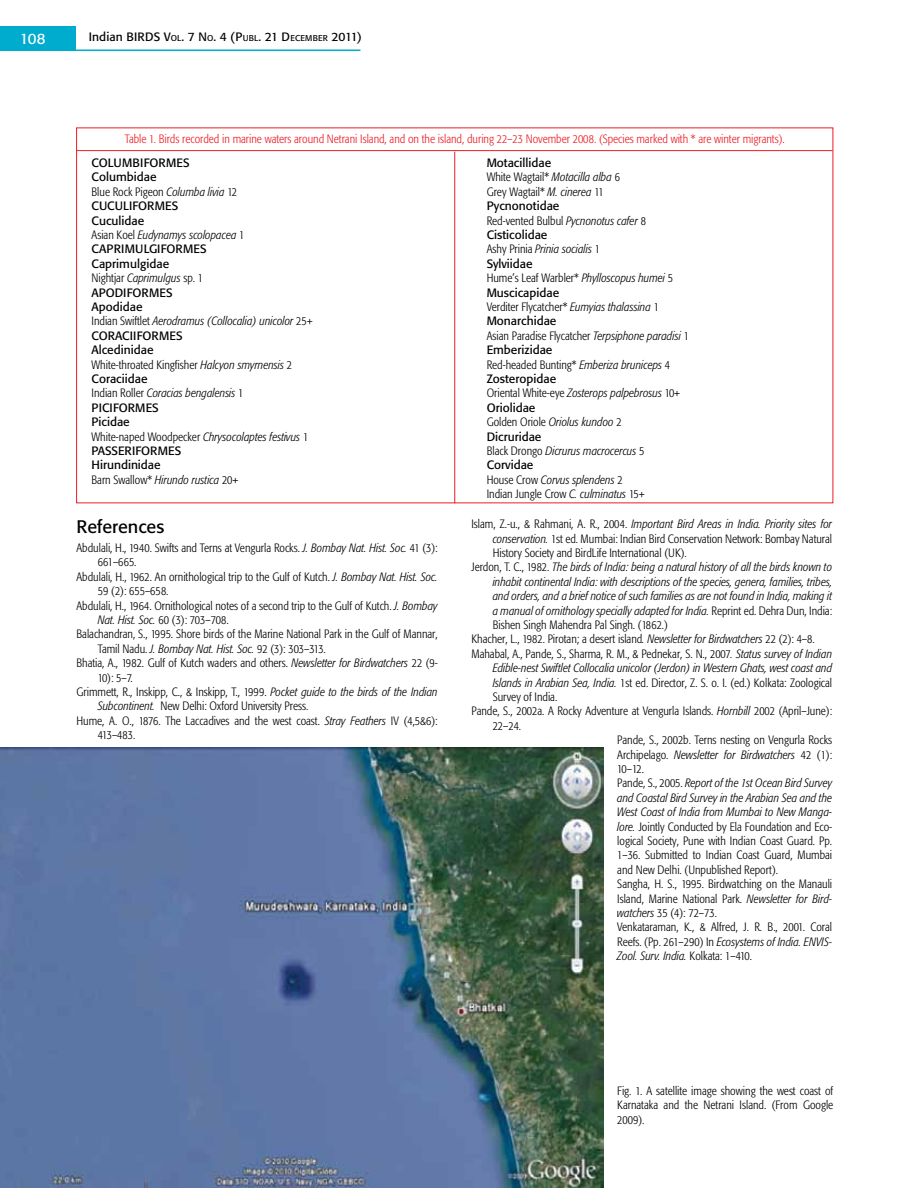
<style>
.page{position:relative;width:918px;height:1188px;background:#fff}
.page>*{position:absolute;margin:0;border:0;box-sizing:border-box;transform-origin:0 0}
.t1{font:18px "Formata";color:#000}
.t2{font:15px "Formata";color:#fff}
.t3{font:300 condensed 12px/14.4px "Formata";color:#000}
.t4{font:italic 300 condensed 12px "Formata";color:#000}
.t5{font:12px/14.4px "Formata";color:#000}
.t6{font:300 condensed 12px "Formata";color:#ed1d24}
.t7{font:12px "Formata";letter-spacing:-.045em;color:#000}
.s1{font-style:inherit}
.s2{font-size:8.4px}
.s3{font-weight:300;font-stretch:condensed}
.s4{font-weight:300;font-style:italic;font-stretch:condensed}
.s5{font-weight:400;font-stretch:normal}
.s6{font-style:italic}
.s7{font-style:normal}
</style>
<div class="page">
<hr style="left:454px;top:152px;width:1px;height:351px;background:#ed1d24">
<hr style="left:76px;top:150px;width:757px;height:1px;background:#ed1d24">
<div style="left:0;top:26px;width:76px;height:24px;background:#00accd"></div>
<hr style="left:0;top:50px;width:360px;height:1px;background:#00accd">
<img style="left:0;top:748px;width:604px;height:440px">
<p class="t2" style="left:20px;top:29px;width:27px">108</p>
<p class="t7" style="left:89px;top:30px;width:275px"><span class="s1">Indian Birds</span> V<span class="s2">OL</span>. 7 N<span class="s2">O</span>. 4 (P<span class="s2">UBL</span>. 21 D<span class="s2">ECEMBER</span> 2011)</p>
<p class="t6" style="left:125px;top:131px;width:661px">Table 1. Birds recorded in marine waters around Netrani Island, and on the island, during 22–23 November 2008. (Species marked with * are winter migrants).</p>
<p class="t5" style="left:92px;top:156px;width:223px">COLUMBIFORMES<br>Columbidae<br><span class="s3">Blue Rock Pigeon</span> <span class="s4">Columba livia</span> <span class="s3">12<br></span>CUCULIFORMES<br>Cuculidae<br><span class="s3">Asian Koel</span> <span class="s4">Eudynamys scolopacea</span> <span class="s3">1<br></span>CAPRIMULGIFORMES<br>Caprimulgidae<br><span class="s3">Nightjar</span> <span class="s4">Caprimulgus</span> <span class="s3">sp. 1<br></span>APODIFORMES<br>Apodidae<br><span class="s3">Indian Swiftlet</span> <span class="s4">Aerodramus (Collocalia) unicolor</span> <span class="s3">25+<br></span>CORACIIFORMES<br>Alcedinidae<br><span class="s3">White-throated Kingfisher</span> <span class="s4">Halcyon smyrnensis</span> <span class="s3">2<br></span>Coraciidae<br><span class="s3">Indian Roller</span> <span class="s4">Coracias bengalensis</span> <span class="s3">1<br></span>PICIFORMES<br>Picidae<br><span class="s3">White-naped Woodpecker</span> <span class="s4">Chrysocolaptes festivus</span> <span class="s3">1<br></span>PASSERIFORMES<br>Hirundinidae<br><span class="s3">Barn Swallow*</span> <span class="s4">Hirundo rustica</span> <span class="s3">20+</span></p>
<p class="t3" style="left:487px;top:156px;width:204px"><span class="s5">Motacillidae<br></span>White Wagtail* <span class="s6">Motacilla alba</span> 6<br>Grey Wagtail* <span class="s6">M. cinerea</span> 11<br><span class="s5">Pycnonotidae<br></span>Red-vented Bulbul <span class="s6">Pycnonotus cafer</span> 8<br><span class="s5">Cisticolidae<br></span>Ashy Prinia <span class="s6">Prinia socialis</span> 1<br><span class="s5">Sylviidae<br></span>Hume’s Leaf Warbler* <span class="s6">Phylloscopus humei</span> 5<br><span class="s5">Muscicapidae<br></span>Verditer Flycatcher* <span class="s6">Eumyias thalassina</span> 1<br><span class="s5">Monarchidae<br></span>Asian Paradise Flycatcher <span class="s6">Terpsiphone paradisi</span> 1<br><span class="s5">Emberizidae<br></span>Red-headed Bunting* <span class="s6">Emberiza bruniceps</span> 4<br><span class="s5">Zosteropidae<br></span>Oriental White-eye <span class="s6">Zosterops palpebrosus</span> 10+<br><span class="s5">Oriolidae<br></span>Golden Oriole <span class="s6">Oriolus kundoo</span> 2<br><span class="s5">Dicruridae<br></span>Black Drongo <span class="s6">Dicrurus macrocercus</span> 5<br><span class="s5">Corvidae<br></span>House Crow <span class="s6">Corvus splendens</span> 2<br>Indian Jungle Crow <span class="s6">C. culminatus</span> 15+</p>
<h1 class="t1" style="left:77px;top:516px;width:89px">References</h1>
<p class="t3" style="left:77px;top:541px;width:363px">Abdulali, H., 1940. Swifts and Terns at Vengurla Rocks. <span class="s6">J. Bombay Nat. Hist. Soc.</span> 41 (3):</p>
<p class="t3" style="left:98px;top:555px;width:40px">661–665.</p>
<p class="t3" style="left:77px;top:570px;width:363px">Abdulali, H., 1962. An ornithological trip to the Gulf of Kutch. <span class="s6">J. Bombay Nat. Hist. Soc.</span></p>
<p class="t3" style="left:98px;top:584px;width:72px">59 (2): 655–658.</p>
<p class="t3" style="left:77px;top:598px;width:363px">Abdulali, H., 1964. Ornithological notes of a second trip to the Gulf of Kutch. <span class="s6">J. Bombay</span></p>
<p class="t3" style="left:98px;top:613px;width:132px"><span class="s6">Nat. Hist. Soc.</span> 60 (3): 703–708.</p>
<p class="t3" style="left:77px;top:627px;width:363px">Balachandran, S., 1995. Shore birds of the Marine National Park in the Gulf of Mannar,</p>
<p class="t3" style="left:98px;top:642px;width:230px">Tamil Nadu. <span class="s6">J. Bombay Nat. Hist. Soc.</span> 92 (3): 303–313.</p>
<p class="t3" style="left:77px;top:656px;width:363px">Bhatia, A., 1982. Gulf of Kutch waders and others. <span class="s6">Newsletter for Birdwatchers</span> 22 (9-</p>
<p class="t3" style="left:98px;top:670px;width:36px">10): 5–7.</p>
<p class="t3" style="left:77px;top:685px;width:363px">Grimmett, R., Inskipp, C., &amp; Inskipp, T., 1999. <span class="s6">Pocket guide to the birds of the Indian</span></p>
<p class="t3" style="left:98px;top:699px;width:212px"><span class="s6">Subcontinent.</span> New Delhi: Oxford University Press.</p>
<p class="t3" style="left:77px;top:714px;width:363px">Hume, A. O., 1876. The Laccadives and the west coast. <span class="s6">Stray Feathers</span> IV (4,5&amp;6):</p>
<p class="t3" style="left:98px;top:728px;width:39px">413–483.</p>
<p class="t4" style="left:471px;top:517px;width:362px"><span class="s7">Islam, Z.-u., &amp; Rahmani, A. R., 2004.</span> Important Bird Areas in India. Priority sites for</p>
<p class="t3" style="left:493px;top:531px;width:341px"><span class="s6">conservation.</span> 1st ed. Mumbai: Indian Bird Conservation Network: Bombay Natural</p>
<p class="t3" style="left:493px;top:546px;width:196px">History Society and BirdLife International (UK).</p>
<p class="t4" style="left:471px;top:560px;width:362px"><span class="s7">Jerdon, T. C., 1982.</span> The birds of India: being a natural history of all the birds known to</p>
<p class="t4" style="left:493px;top:575px;width:341px">inhabit continental India: with descriptions of the species, genera, families, tribes,</p>
<p class="t4" style="left:493px;top:589px;width:341px">and orders, and a brief notice of such families as are not found in India, making it</p>
<p class="t4" style="left:493px;top:604px;width:341px">a manual of ornithology specially adapted for India. <span class="s7">Reprint ed. Dehra Dun, India:</span></p>
<p class="t3" style="left:493px;top:618px;width:177px">Bishen Singh Mahendra Pal Singh. (1862.)</p>
<p class="t3" style="left:471px;top:632px;width:345px">Khacher, L., 1982. Pirotan; a desert island<span class="s6">. Newsletter for Birdwatchers</span> 22 (2): 4–8.</p>
<p class="t3" style="left:471px;top:646px;width:362px">Mahabal, A., Pande, S., Sharma, R. M., &amp; Pednekar, S. N., 2007<span class="s6">. Status survey of Indian</span></p>
<p class="t4" style="left:493px;top:661px;width:341px">Edible-nest Swiftlet Collocalia unicolor (Jerdon) in Western Ghats, west coast and</p>
<p class="t3" style="left:493px;top:675px;width:341px"><span class="s6">Islands in Arabian Sea, India.</span> 1st ed. Director, Z. S. o. I. (ed.) Kolkata: Zoological</p>
<p class="t3" style="left:493px;top:690px;width:66px">Survey of India.</p>
<p class="t3" style="left:471px;top:704px;width:362px">Pande, S., 2002a. A Rocky Adventure at Vengurla Islands. <span class="s6">Hornbill</span> 2002 (April–June):</p>
<p class="t3" style="left:493px;top:718px;width:30px">22–24.</p>
<p class="t3" style="left:617px;top:733px;width:216px">Pande, S., 2002b. Terns nesting on Vengurla Rocks</p>
<p class="t4" style="left:617px;top:748px;width:216px"><span class="s7">Archipelago.</span> Newsletter for Birdwatchers <span class="s7">42 (1):</span></p>
<p class="t3" style="left:617px;top:762px;width:28px">10–12.</p>
<p class="t4" style="left:617px;top:776px;width:216px"><span class="s7">Pande, S., 2005.</span> Report of the 1st Ocean Bird Survey</p>
<p class="t4" style="left:617px;top:791px;width:216px">and Coastal Bird Survey in the Arabian Sea and the</p>
<p class="t4" style="left:617px;top:805px;width:216px">West Coast of India from Mumbai to New Manga-</p>
<p class="t3" style="left:617px;top:819px;width:216px"><span class="s6">lore.</span> Jointly Conducted by Ela Foundation and Eco-</p>
<p class="t3" style="left:617px;top:834px;width:216px">logical Society, Pune with Indian Coast Guard. Pp.</p>
<p class="t3" style="left:617px;top:848px;width:216px">1–36. Submitted to Indian Coast Guard, Mumbai</p>
<p class="t3" style="left:617px;top:862px;width:162px">and New Delhi. (Unpublished Report).</p>
<p class="t3" style="left:617px;top:877px;width:216px">Sangha, H. S., 1995. Birdwatching on the Manauli</p>
<p class="t3" style="left:617px;top:891px;width:216px">Island, Marine National Park. <span class="s6">Newsletter for Bird-</span></p>
<p class="t3" style="left:617px;top:906px;width:101px"><span class="s6">watchers</span> 35 (4): 72–73.</p>
<p class="t3" style="left:617px;top:920px;width:216px">Venkataraman, K., &amp; Alfred, J. R. B., 2001. Coral</p>
<p class="t4" style="left:617px;top:935px;width:216px"><span class="s7">Reefs. (Pp. 261–290) In</span> Ecosystems of India. ENVIS-</p>
<p class="t4" style="left:617px;top:949px;width:136px">Zool. Surv. India. <span class="s7">Kolkata: 1–410.</span></p>
<p class="t3" style="left:617px;top:1084px;width:218px;text-align:justify">Fig. 1. A satellite image showing the west coast of Karnataka and the Netrani Island. (From Google 2009).</p>
</div>
